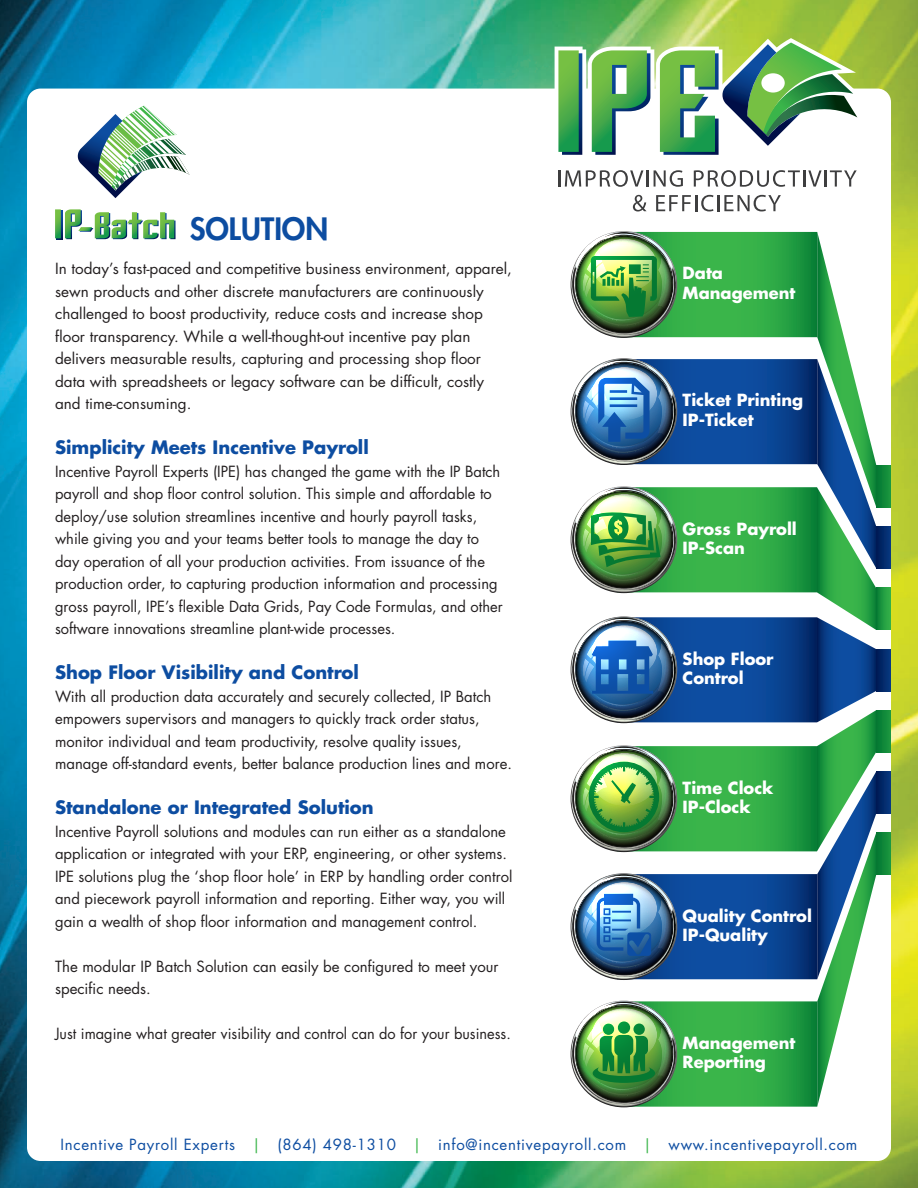
<style>
.page{position:relative;width:918px;height:1188px;background:#fff}
.page>*{position:absolute;margin:0;border:0;box-sizing:border-box;transform-origin:0 0}
.t1{font:800 30px "Futura Std";color:#0d4da1}
.t2{font:700 18px "Futura Std";color:#0d4da1}
.t3{font:700 16.35px/19.5px "Futura Std";color:#fff}
.t4{font:15px/22.5px "Futura Std";color:#231f20}
.t5{font:15px "Futura Std";letter-spacing:.05em;color:#0d4da1}
.s1{color:#3ab54a}
</style>
<div class="page">
<img style="left:0;top:0;width:918px;height:1188px">
<div style="left:27px;top:89px;width:864px;height:1072px;background:#fff;border-radius:14px"></div>
<svg style="left:876px;top:526px;width:15px;height:42px"></svg>
<svg style="left:876px;top:588px;width:15px;height:42px"></svg>
<svg style="left:876px;top:465px;width:15px;height:42px"></svg>
<svg style="left:876px;top:710px;width:15px;height:42px"></svg>
<svg style="left:876px;top:771px;width:15px;height:42px"></svg>
<svg style="left:876px;top:649px;width:15px;height:42px"></svg>
<svg style="left:876px;top:833px;width:15px;height:42px"></svg>
<img style="left:570px;top:232px;width:306px;height:876px">
<img style="left:571px;top:1001px;width:104px;height:103px;border-radius:52px">
<svg style="left:558px;top:36px;width:311px;height:176px"></svg>
<div style="left:761px;top:73px;width:24px;height:20px;background:#fff;border-radius:50%"></div>
<svg style="left:77px;top:106px;width:113px;height:92px"></svg>
<svg style="left:55px;top:209px;width:121px;height:30px"></svg>
<p class="t1" style="left:190px;top:210px;width:140px">SOLUTION</p>
<p class="t4" style="left:55px;top:258px;width:458px">In today’s fast-paced and competitive business environment, apparel, sewn products and other discrete manufacturers are continuously challenged to boost productivity, reduce costs and increase shop floor transparency. While a well-thought-out incentive pay plan delivers measurable results, capturing and processing shop floor data with spreadsheets or legacy software can be difficult, costly and time-consuming.</p>
<p class="t2" style="left:55px;top:435px;width:315px">Simplicity Meets Incentive Payroll</p>
<p class="t4" style="left:55px;top:460px;width:449px">Incentive Payroll Experts (IPE) has changed the game with the IP Batch payroll and shop floor control solution. This simple and affordable to deploy/use solution streamlines incentive and hourly payroll tasks, while giving you and your teams better tools to manage the day to day operation of all your production activities. From issuance of the production order, to capturing production information and processing gross payroll, IPE’s flexible Data Grids, Pay Code Formulas, and other software innovations streamline plant-wide processes.</p>
<p class="t2" style="left:55px;top:660px;width:305px">Shop Floor Visibility and Control</p>
<p class="t4" style="left:55px;top:685px;width:458px">With all production data accurately and securely collected, IP Batch empowers supervisors and managers to quickly track order status, monitor individual and team productivity, resolve quality issues, manage off-standard events, better balance production lines and more.</p>
<p class="t2" style="left:55px;top:795px;width:320px">Standalone or Integrated Solution</p>
<p class="t4" style="left:55px;top:820px;width:459px">Incentive Payroll solutions and modules can run either as a standalone application or integrated with your ERP, engineering, or other systems.<br>IPE solutions plug the ‘shop floor hole’ in ERP by handling order control and piecework payroll information and reporting. Either way, you will gain a wealth of shop floor information and management control.</p>
<p class="t4" style="left:55px;top:955px;width:445px">The modular IP Batch Solution can easily be configured to meet your specific needs.</p>
<p class="t4" style="left:55px;top:1023px;width:457px">Just imagine what greater visibility and control can do for your business.</p>
<p class="t3" style="left:683px;top:263px;width:114px">Data<br>Management</p>
<p class="t3" style="left:683px;top:390px;width:122px">Ticket Printing<br>IP-Ticket</p>
<p class="t3" style="left:683px;top:519px;width:116px">Gross Payroll<br>IP-Scan</p>
<p class="t3" style="left:683px;top:649px;width:93px">Shop Floor<br>Control</p>
<p class="t3" style="left:683px;top:778px;width:92px">Time Clock<br>IP-Clock</p>
<p class="t3" style="left:683px;top:905px;width:131px">Quality Control<br>IP-Quality</p>
<p class="t3" style="left:683px;top:1033px;width:114px">Management<br>Reporting</p>
<p class="t5" style="left:61px;top:1135px;width:798px">Incentive Payroll Experts <span class="s1">|</span> (864) 498-1310 <span class="s1">|</span> info@incentivepayroll.com <span class="s1">|</span> www.incentivepayroll.com</p>
</div>
